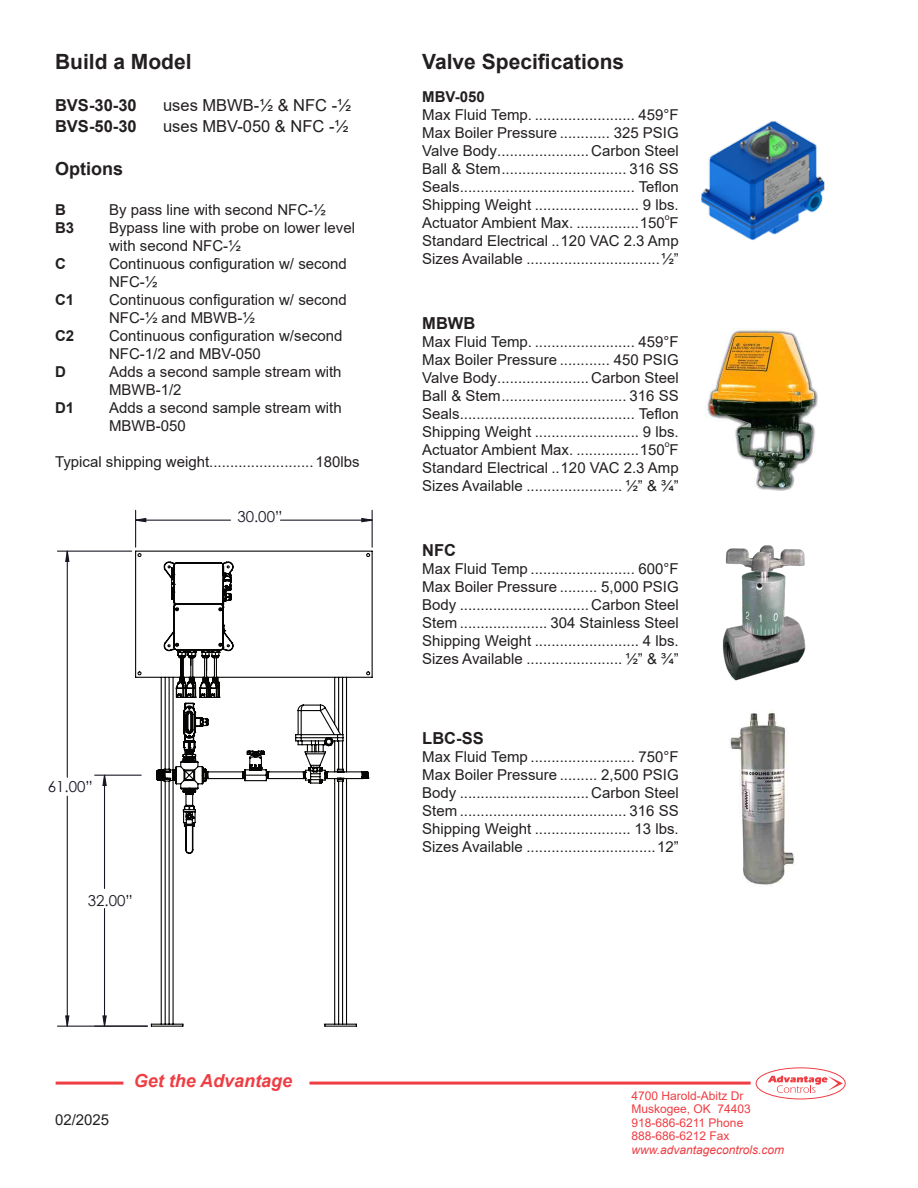
<style>
.page{position:relative;width:918px;height:1188px;background:#fff}
.page>*{position:absolute;margin:0;border:0;box-sizing:border-box;transform-origin:0 0}
.t1{font:700 21px "Arial";color:#231f20}
.t2{font:italic 700 18px "Arial";color:#ee3d43}
.t3{font:700 18px "Arial";color:#231f20}
.t4{font:16.5px "Arial";color:#231f20}
.t5{font:700 16.5px "Arial";color:#231f20}
.t6{font:15.15px "Century Gothic";color:#161722}
.t7{font:15px/18px "Arial";color:#231f20}
.t8{font:700 15px "Arial";color:#231f20}
.t9{font:12px "Arial";color:#ee3d43}
.t10{font:italic 12px "Arial";color:#ee3d43}
.t11{font:8.7px "Arial";color:#231f20}
</style>
<div class="page">
<hr style="left:56px;top:1082px;width:695px;height:3px;background:#ee3d43">
<div style="left:123px;top:1071px;width:186px;height:27px;background:#fff"></div>
<div style="left:756px;top:1067px;width:90px;height:32px;border:1px solid #ee3d43;border-radius:50%"></div>
<svg style="left:768px;top:1076px;width:75px;height:17px"></svg>
<img style="left:730px;top:711px;width:65px;height:175px">
<img style="left:722px;top:545px;width:84px;height:136px">
<img style="left:705px;top:328px;width:113px;height:163px">
<hr style="left:104px;top:775px;width:1px;height:114px;background:#161722">
<hr style="left:104px;top:909px;width:1px;height:117px;background:#161722">
<hr style="left:95px;top:775px;width:46px;height:1px;background:#161722">
<hr style="left:280px;top:520px;width:92px;height:1px;background:#161722">
<hr style="left:136px;top:520px;width:95px;height:1px;background:#161722">
<hr style="left:372px;top:510px;width:1px;height:37px;background:#161722">
<hr style="left:135px;top:510px;width:1px;height:37px;background:#161722">
<hr style="left:67px;top:796px;width:1px;height:230px;background:#161722">
<hr style="left:67px;top:551px;width:1px;height:226px;background:#161722">
<hr style="left:57px;top:1026px;width:90px;height:1px;background:#161722">
<hr style="left:57px;top:551px;width:75px;height:1px;background:#161722">
<svg style="left:102px;top:774px;width:5px;height:13px"></svg>
<svg style="left:102px;top:1015px;width:5px;height:12px"></svg>
<svg style="left:361px;top:517px;width:12px;height:6px"></svg>
<svg style="left:135px;top:517px;width:12px;height:6px"></svg>
<svg style="left:64px;top:1015px;width:6px;height:12px"></svg>
<svg style="left:64px;top:550px;width:6px;height:13px"></svg>
<svg style="left:135px;top:550px;width:238px;height:477px"></svg>
<img style="left:701px;top:121px;width:124px;height:120px">
<p class="t1" style="left:55px;top:47px;width:138px">Build a Model</p>
<p class="t5" style="left:55px;top:93px;width:83px">BVS-30-30</p>
<p class="t4" style="left:163px;top:94px;width:189px">uses MBWB-1/2 &amp; NFC -1/2</p>
<p class="t5" style="left:55px;top:115px;width:83px">BVS-50-30</p>
<p class="t4" style="left:163px;top:115px;width:187px">uses MBV-050 &amp; NFC -1/2</p>
<p class="t3" style="left:55px;top:156px;width:70px">Options</p>
<p class="t8" style="left:55px;top:199px;width:12px">B</p>
<p class="t7" style="left:109px;top:201px;width:218px">By pass line with second NFC-½</p>
<p class="t8" style="left:55px;top:217px;width:21px">B3</p>
<p class="t7" style="left:109px;top:219px;width:247px">Bypass line with probe on lower level with second NFC-1/2</p>
<p class="t8" style="left:55px;top:253px;width:12px">C</p>
<p class="t7" style="left:109px;top:255px;width:239px">Continuous configuration w/ second<br>NFC-½</p>
<p class="t8" style="left:55px;top:289px;width:21px">C1</p>
<p class="t7" style="left:109px;top:291px;width:239px">Continuous configuration w/ second<br>NFC-1/2 and MBWB-1/2</p>
<p class="t8" style="left:55px;top:325px;width:21px">C2</p>
<p class="t7" style="left:109px;top:327px;width:235px">Continuous configuration w/second<br>NFC-1/2 and MBV-050</p>
<p class="t8" style="left:55px;top:361px;width:12px">D</p>
<p class="t7" style="left:109px;top:363px;width:234px">Adds a second sample stream with<br>MBWB-1/2</p>
<p class="t8" style="left:55px;top:397px;width:21px">D1</p>
<p class="t7" style="left:109px;top:399px;width:234px">Adds a second sample stream with<br>MBWB-050</p>
<p class="t7" style="left:55px;top:453px;width:306px">Typical shipping weight.........................180lbs</p>
<p class="t6" style="left:48px;top:776px;width:46px">61.00”</p>
<p class="t6" style="left:88px;top:890px;width:46px">32.00”</p>
<p class="t6" style="left:237px;top:506px;width:46px">30.00”</p>
<p class="t1" style="left:422px;top:47px;width:203px">Valve Specifications</p>
<p class="t8" style="left:422px;top:86px;width:64px">MBV-050</p>
<p class="t7" style="left:422px;top:106px;width:258px">Max Fluid Temp. ........................ 459°F</p>
<p class="t7" style="left:422px;top:124px;width:258px">Max Boiler Pressure ............ 325 PSIG</p>
<p class="t7" style="left:422px;top:142px;width:258px">Valve Body...................... Carbon Steel</p>
<p class="t7" style="left:422px;top:160px;width:258px">Ball &amp; Stem.............................. 316 SS</p>
<p class="t7" style="left:422px;top:178px;width:258px">Seals.......................................... Teflon</p>
<p class="t7" style="left:422px;top:196px;width:258px">Shipping Weight ......................... 9 lbs.</p>
<p class="t7" style="left:422px;top:214px;width:258px">Actuator Ambient Max. ...............150 F</p>
<p class="t11" style="left:665px;top:211px;width:6px">o</p>
<p class="t7" style="left:422px;top:232px;width:258px">Standard Electrical ..120 VAC 2.3 Amp</p>
<p class="t7" style="left:422px;top:250px;width:258px">Sizes Available ................................1/2”</p>
<p class="t5" style="left:422px;top:312px;width:55px">MBWB</p>
<p class="t7" style="left:422px;top:333px;width:258px">Max Fluid Temp. ........................ 459°F</p>
<p class="t7" style="left:422px;top:351px;width:258px">Max Boiler Pressure ............ 450 PSIG</p>
<p class="t7" style="left:422px;top:369px;width:258px">Valve Body...................... Carbon Steel</p>
<p class="t7" style="left:422px;top:387px;width:258px">Ball &amp; Stem.............................. 316 SS</p>
<p class="t7" style="left:422px;top:405px;width:258px">Seals.......................................... Teflon</p>
<p class="t7" style="left:422px;top:423px;width:258px">Shipping Weight ......................... 9 lbs.</p>
<p class="t7" style="left:422px;top:441px;width:258px">Actuator Ambient Max. ...............150 F</p>
<p class="t11" style="left:665px;top:438px;width:6px">o</p>
<p class="t7" style="left:422px;top:459px;width:258px">Standard Electrical ..120 VAC 2.3 Amp</p>
<p class="t7" style="left:422px;top:477px;width:258px">Sizes Available ....................... 1/2” &amp; 3/4”</p>
<p class="t5" style="left:422px;top:538px;width:35px">NFC</p>
<p class="t7" style="left:422px;top:560px;width:258px">Max Fluid Temp ......................... 600°F</p>
<p class="t7" style="left:422px;top:578px;width:258px">Max Boiler Pressure ......... 5,000 PSIG</p>
<p class="t7" style="left:422px;top:596px;width:258px">Body ............................... Carbon Steel</p>
<p class="t7" style="left:422px;top:614px;width:258px">Stem ..................... 304 Stainless Steel</p>
<p class="t7" style="left:422px;top:632px;width:258px">Shipping Weight ......................... 4 lbs.</p>
<p class="t7" style="left:422px;top:650px;width:258px">Sizes Available ....................... 1/2” &amp; 3/4”</p>
<p class="t5" style="left:422px;top:726px;width:63px">LBC-SS</p>
<p class="t7" style="left:422px;top:747px;width:258px">Max Fluid Temp ......................... 750°F</p>
<p class="t7" style="left:422px;top:765px;width:258px">Max Boiler Pressure ......... 2,500 PSIG</p>
<p class="t7" style="left:422px;top:783px;width:258px">Body ............................... Carbon Steel</p>
<p class="t7" style="left:422px;top:801px;width:258px">Stem ........................................ 316 SS</p>
<p class="t7" style="left:422px;top:819px;width:258px">Shipping Weight ....................... 13 lbs.</p>
<p class="t7" style="left:422px;top:837px;width:258px">Sizes Available ...............................12”</p>
<p class="t7" style="left:55px;top:1111px;width:56px">02/2025</p>
<p class="t2" style="left:134px;top:1068px;width:160px">Get the Advantage</p>
<p class="t9" style="left:631px;top:1087px;width:114px">4700 Harold-Abitz Dr</p>
<p class="t9" style="left:631px;top:1101px;width:121px">Muskogee, OK 74403</p>
<p class="t9" style="left:631px;top:1114px;width:113px">918-686-6211 Phone</p>
<p class="t9" style="left:631px;top:1128px;width:100px">888-686-6212 Fax</p>
<p class="t10" style="left:631px;top:1142px;width:154px">www.advantagecontrols.com</p>
</div>
